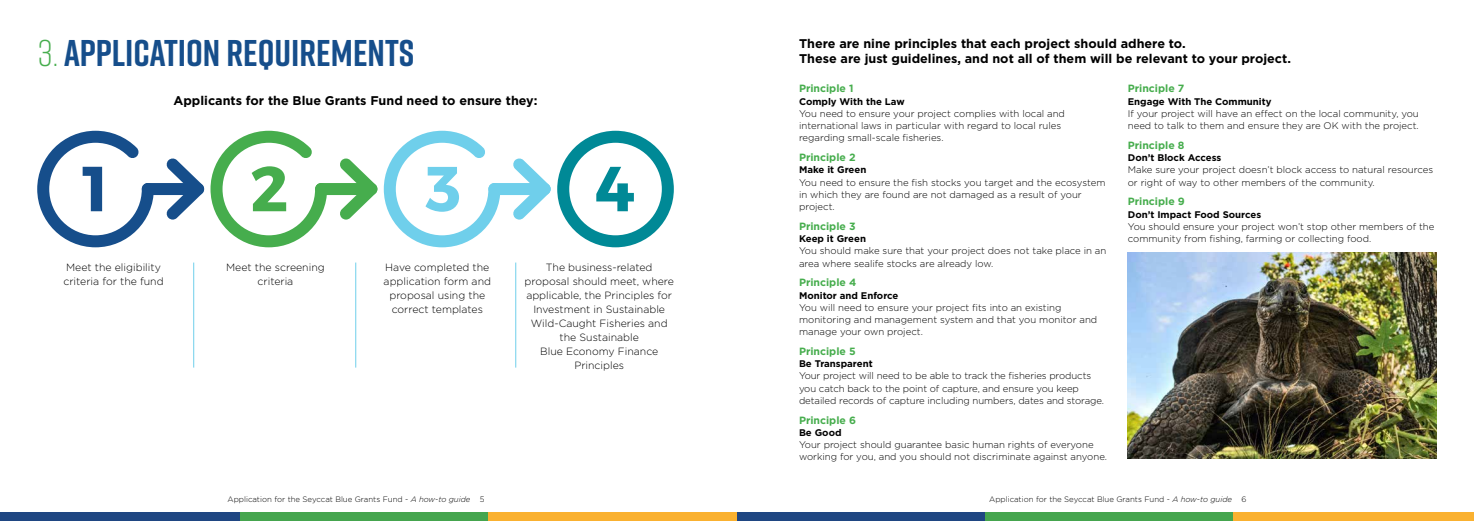
<style>
.page{position:relative;width:1474px;height:521px;background:#fff}
.page>*{position:absolute;margin:0;border:0;box-sizing:border-box;transform-origin:0 0}
.t1{font:700 37.19px "Rift";color:#164e8b}
.t2{font:700 12.6px/15.1px "Gotham";color:#000}
.t3{font:300 10.5px/14px "Gotham";color:#000;text-align:center}
.t4{font:700 10.5px "Gotham";color:#46ad4d}
.t5{font:300 9.62px/12.2px "Gotham";color:#000}
.t6{font:700 9.62px "Gotham";color:#000}
.t7{font:300 7.88px "Gotham";color:#000}
.s1{font-weight:300;color:#46ad4d}
.s2{font-style:italic}
</style>
<div class="page">
<div style="left:737px;top:512px;width:247px;height:9px;background:#1f4682"></div>
<div style="left:984px;top:512px;width:248px;height:9px;background:#45a54e"></div>
<div style="left:1232px;top:512px;width:241px;height:9px;background:#fab130"></div>
<div style="left:0;top:512px;width:240px;height:9px;background:#1f4682"></div>
<div style="left:240px;top:512px;width:249px;height:9px;background:#45a54e"></div>
<div style="left:489px;top:512px;width:248px;height:9px;background:#fab130"></div>
<div style="left:315px;top:183px;width:62px;height:12px;background:#46ad4d;border-radius:6px"></div>
<svg style="left:340px;top:158px;width:37px;height:62px"></svg>
<svg style="left:210px;top:131px;width:117px;height:116px"></svg>
<div style="left:142px;top:183px;width:62px;height:12px;background:#164e8b;border-radius:6px"></div>
<svg style="left:166px;top:158px;width:38px;height:62px"></svg>
<svg style="left:37px;top:131px;width:117px;height:116px"></svg>
<div style="left:488px;top:183px;width:62px;height:12px;background:#6fcfeb;border-radius:6px"></div>
<svg style="left:513px;top:158px;width:37px;height:62px"></svg>
<svg style="left:384px;top:131px;width:116px;height:116px"></svg>
<svg style="left:557px;top:131px;width:117px;height:116px"></svg>
<hr style="left:193px;top:263px;width:1px;height:105px;background:#6fcfeb">
<hr style="left:355px;top:263px;width:1px;height:105px;background:#6fcfeb">
<hr style="left:515px;top:263px;width:1px;height:105px;background:#6fcfeb">
<img style="left:1127px;top:252px;width:309px;height:207px">
<h1 class="t1" style="left:38px;top:27px;width:378px"><span class="s1">3.</span> APPLICATION REQUIREMENTS</h1>
<h2 class="t2" style="left:173px;top:93px;width:365px">Applicants for the Blue Grants Fund need to ensure they:</h2>
<p class="t3" style="left:63px;top:260px;width:102px;text-align:left">Meet the eligibility criteria for the fund</p>
<p class="t3" style="left:226px;top:260px;width:100px">Meet the screening criteria</p>
<p class="t3" style="left:383px;top:260px;width:109px">Have completed the application form and proposal using the correct templates</p>
<p class="t3" style="left:524px;top:260px;width:151px">The business-related proposal should meet, where applicable, the Principles for<br>Investment in Sustainable<br>Wild-Caught Fisheries and the Sustainable<br>Blue Economy Finance<br>Principles</p>
<h2 class="t2" style="left:799px;top:35px;width:493px">There are nine principles that each project should adhere to.<br>These are just guidelines, and not all of them will be relevant to your project.</h2>
<p class="t4" style="left:799px;top:83px;width:56px">Principle 1</p>
<p class="t6" style="left:799px;top:96px;width:107px">Comply With the Law</p>
<p class="t5" style="left:799px;top:107px;width:267px">You need to ensure your project complies with local and international laws in particular with regard to local rules regarding small-scale fisheries.</p>
<p class="t4" style="left:799px;top:151px;width:58px">Principle 2</p>
<p class="t6" style="left:799px;top:164px;width:69px">Make it Green</p>
<p class="t5" style="left:799px;top:176px;width:308px">You need to ensure the fish stocks you target and the ecosystem in which they are found are not damaged as a result of your project.</p>
<p class="t4" style="left:799px;top:220px;width:58px">Principle 3</p>
<p class="t6" style="left:799px;top:233px;width:68px">Keep it Green</p>
<p class="t5" style="left:799px;top:244px;width:309px">You should make sure that your project does not take place in an area where sealife stocks are already low.</p>
<p class="t4" style="left:799px;top:276px;width:59px">Principle 4</p>
<p class="t6" style="left:799px;top:289px;width:101px">Monitor and Enforce</p>
<p class="t5" style="left:799px;top:301px;width:300px">You will need to ensure your project fits into an existing monitoring and management system and that you monitor and manage your own project.</p>
<p class="t4" style="left:799px;top:345px;width:58px">Principle 5</p>
<p class="t6" style="left:799px;top:358px;width:75px">Be Transparent</p>
<p class="t5" style="left:799px;top:370px;width:306px">Your project will need to be able to track the fisheries products you catch back to the point of capture, and ensure you keep detailed records of capture including numbers, dates and storage.</p>
<p class="t4" style="left:799px;top:414px;width:59px">Principle 6</p>
<p class="t6" style="left:799px;top:427px;width:44px">Be Good</p>
<p class="t5" style="left:799px;top:438px;width:309px">Your project should guarantee basic human rights of everyone working for you, and you should not discriminate against anyone.</p>
<p class="t4" style="left:1127px;top:83px;width:58px">Principle 7</p>
<p class="t6" style="left:1127px;top:96px;width:145px">Engage With The Community</p>
<p class="t5" style="left:1127px;top:107px;width:292px">If your project will have an effect on the local community, you need to talk to them and ensure they are OK with the project.</p>
<p class="t4" style="left:1127px;top:139px;width:58px">Principle 8</p>
<p class="t6" style="left:1127px;top:152px;width:95px">Don’t Block Access</p>
<p class="t5" style="left:1127px;top:164px;width:307px">Make sure your project doesn’t block access to natural resources or right of way to other members of the community.</p>
<p class="t4" style="left:1127px;top:195px;width:59px">Principle 9</p>
<p class="t6" style="left:1127px;top:209px;width:135px">Don’t Impact Food Sources</p>
<p class="t5" style="left:1127px;top:220px;width:308px">You should ensure your project won’t stop other members of the community from fishing, farming or collecting food.</p>
<p class="t7" style="left:227px;top:494px;width:259px">Application for the Seyccat Blue Grants Fund - <span class="s2">A how-to guide</span> 5</p>
<p class="t7" style="left:989px;top:494px;width:259px">Application for the Seyccat Blue Grants Fund - <span class="s2">A how-to guide</span> 6</p>
</div>
